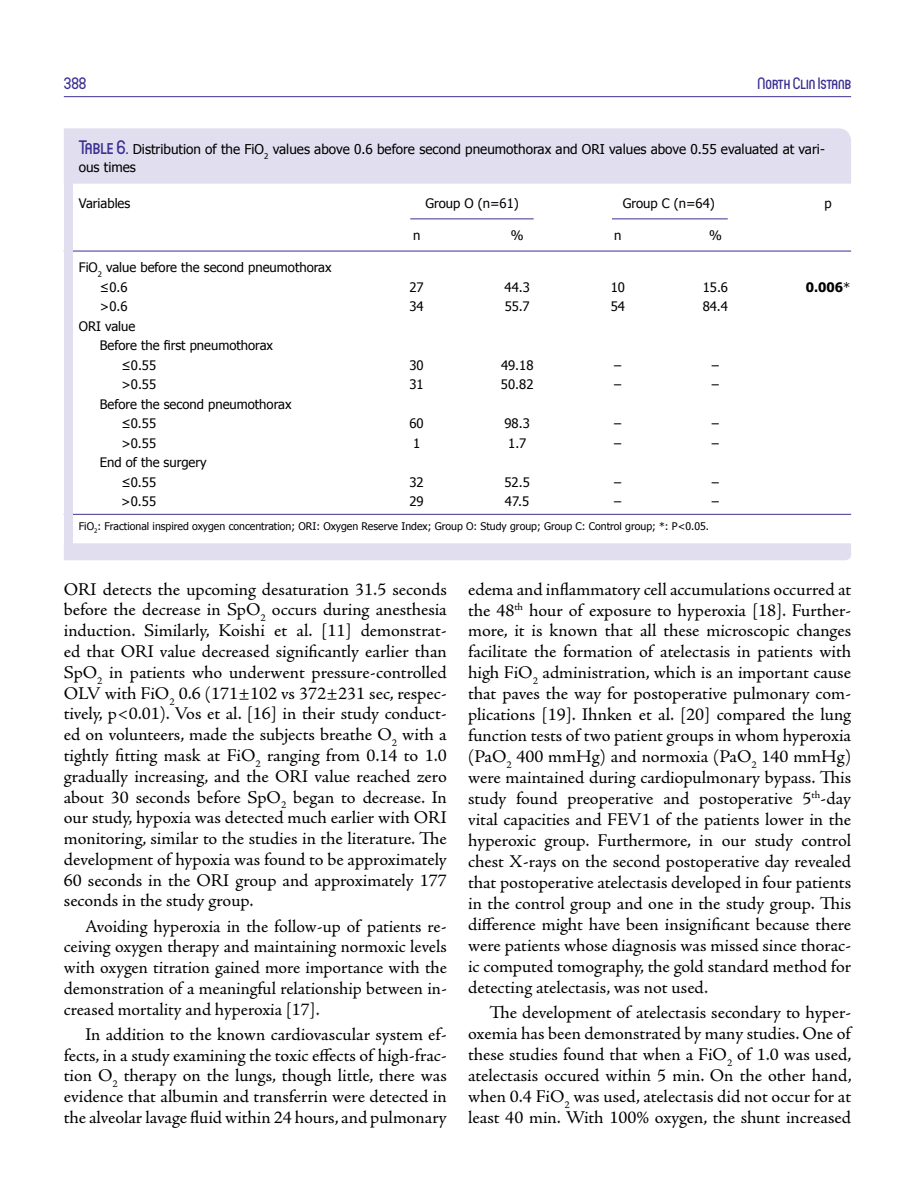
<style>
.page{position:relative;width:915px;height:1191px;background:#fff}
.page>*{position:absolute;margin:0;border:0;box-sizing:border-box;transform-origin:0 0}
.t1{font:18px/21px "Adobe Jenson Pro";letter-spacing:-.005em;color:#000;text-align:justify}
.t2{font:500 16.5px "Circula";color:#3c3091}
.t3{font:13.5px/18px "Tahoma";color:#000}
.t4{font:13.05px/19.5px "Tahoma";color:#000}
.t5{font:700 13.05px "Tahoma";color:#000}
.t6{font:10.5px "Tahoma";color:#000}
.s1{font-family:"Circula";font-weight:500;font-size:19.5px;color:#3c3091}
.s2{font-weight:400}
</style>
<div class="page">
<hr style="left:64px;top:96px;width:786px;height:1px;background:#3c3091">
<div style="left:64px;top:543px;width:786px;height:17px;background:#e1dfef"></div>
<div style="left:64px;top:128px;width:786px;height:56px;background:#e1dfef"></div>
<hr style="left:64px;top:514px;width:786px;height:1px;background:#3c3091">
<hr style="left:611px;top:218px;width:116px;height:1px;background:#3c3091">
<hr style="left:410px;top:218px;width:123px;height:1px;background:#3c3091">
<hr style="left:64px;top:251px;width:786px;height:1px;background:#3c3091">
<div style="left:64px;top:177px;width:8px;height:375px;background:#e1dfef"></div>
<p class="t2" style="left:64px;top:73px;width:24px">388</p>
<p class="t2" style="left:757px;top:73px;width:95px">North Clin Istanb</p>
<p class="t3" style="left:79px;top:140px;width:747px"><span class="s1">Table 6.</span> Distribution of the FiO<sub>2</sub> values above 0.6 before second pneumothorax and ORI values above 0.55 evaluated at vari&shy;ous times</p>
<p class="t4" style="left:79px;top:193px;width:53px">Variables</p>
<p class="t4" style="left:425px;top:193px;width:95px">Group O (n=61)</p>
<p class="t4" style="left:622px;top:193px;width:93px">Group C (n=64)</p>
<p class="t4" style="left:824px;top:193px;width:9px">p</p>
<p class="t4" style="left:413px;top:225px;width:9px">n</p>
<p class="t4" style="left:510px;top:225px;width:14px">%</p>
<p class="t4" style="left:614px;top:225px;width:9px">n</p>
<p class="t4" style="left:708px;top:225px;width:14px">%</p>
<p class="t4" style="left:100px;top:257px;width:233px;text-indent:-21px">FiO<sub>2</sub> value before the second pneumothorax ≤0.6</p>
<p class="t4" style="left:409px;top:277px;width:16px">27</p>
<p class="t4" style="left:504px;top:277px;width:27px">44.3</p>
<p class="t4" style="left:610px;top:277px;width:16px">10</p>
<p class="t4" style="left:702px;top:277px;width:27px">15.6</p>
<p class="t5" style="left:805px;top:278px;width:46px">0.006<span class="s2">*</span></p>
<p class="t4" style="left:100px;top:296px;width:29px">&gt;0.6</p>
<p class="t4" style="left:409px;top:296px;width:16px">34</p>
<p class="t4" style="left:504px;top:296px;width:27px">55.7</p>
<p class="t4" style="left:610px;top:296px;width:16px">54</p>
<p class="t4" style="left:702px;top:296px;width:27px">84.4</p>
<p class="t4" style="left:79px;top:316px;width:58px">ORI value</p>
<p class="t4" style="left:100px;top:335px;width:175px">Before the first pneumothorax</p>
<p class="t4" style="left:121px;top:355px;width:36px">≤0.55</p>
<p class="t4" style="left:409px;top:355px;width:16px">30</p>
<p class="t4" style="left:501px;top:355px;width:34px">49.18</p>
<p class="t4" style="left:614px;top:355px;width:9px">–</p>
<p class="t4" style="left:711px;top:355px;width:9px">–</p>
<p class="t4" style="left:121px;top:374px;width:36px">&gt;0.55</p>
<p class="t4" style="left:409px;top:374px;width:16px">31</p>
<p class="t4" style="left:501px;top:374px;width:34px">50.82</p>
<p class="t4" style="left:614px;top:374px;width:9px">–</p>
<p class="t4" style="left:711px;top:374px;width:9px">–</p>
<p class="t4" style="left:121px;top:394px;width:171px;text-indent:-22px">Before the second pneumothorax ≤0.55</p>
<p class="t4" style="left:409px;top:413px;width:16px">60</p>
<p class="t4" style="left:504px;top:413px;width:27px">98.3</p>
<p class="t4" style="left:614px;top:413px;width:9px">–</p>
<p class="t4" style="left:711px;top:413px;width:9px">–</p>
<p class="t4" style="left:121px;top:433px;width:36px">&gt;0.55</p>
<p class="t4" style="left:413px;top:433px;width:9px">1</p>
<p class="t4" style="left:508px;top:433px;width:19px">1.7</p>
<p class="t4" style="left:614px;top:433px;width:9px">–</p>
<p class="t4" style="left:711px;top:433px;width:9px">–</p>
<p class="t4" style="left:121px;top:452px;width:87px;text-indent:-22px">End of the surgery ≤0.55</p>
<p class="t4" style="left:409px;top:472px;width:16px">32</p>
<p class="t4" style="left:504px;top:472px;width:27px">52.5</p>
<p class="t4" style="left:614px;top:472px;width:9px">–</p>
<p class="t4" style="left:711px;top:472px;width:9px">–</p>
<p class="t4" style="left:121px;top:491px;width:36px">&gt;0.55</p>
<p class="t4" style="left:409px;top:491px;width:16px">29</p>
<p class="t4" style="left:505px;top:491px;width:26px">47.5</p>
<p class="t4" style="left:614px;top:491px;width:9px">–</p>
<p class="t4" style="left:711px;top:491px;width:9px">–</p>
<p class="t6" style="left:79px;top:519px;width:631px">FiO<sub>2</sub>: Fractional inspired oxygen concentration; ORI: Oxygen Reserve Index; Group O: Study group; Group C: Control group; *: P&lt;0.05.</p>
<p class="t1" style="left:64px;top:579px;width:384px">ORI detects the upcoming desaturation 31.5 seconds before the decrease in SpO<sub>2</sub> occurs during anesthesia induction. Similarly, Koishi et al. [11] demonstrat&shy;ed that ORI value decreased significantly earlier than SpO<sub>2</sub> in patients who underwent pressure-controlled OLV with FiO<sub>2</sub> 0.6 (171±102 vs 372±231 sec, respec&shy;tively, p&lt;0.01). Vos et al. [16] in their study conduct&shy;ed on volunteers, made the subjects breathe O<sub>2</sub> with a tightly fitting mask at FiO<sub>2</sub> ranging from 0.14 to 1.0 gradually increasing, and the ORI value reached zero about 30 seconds before SpO<sub>2</sub> began to decrease. In our study, hypoxia was detected much earlier with ORI monitoring, similar to the studies in the literature. The development of hypoxia was found to be approximately 60 seconds in the ORI group and approximately 177 seconds in the study group.</p>
<p class="t1" style="left:64px;top:915px;width:384px;text-indent:21px">Avoiding hyperoxia in the follow-up of patients re&shy;ceiving oxygen therapy and maintaining normoxic levels with oxygen titration gained more importance with the demonstration of a meaningful relationship between in&shy;creased mortality and hyperoxia [17].</p>
<p class="t1" style="left:64px;top:1024px;width:384px;text-indent:21px">In addition to the known cardiovascular system ef&shy;fects, in a study examining the toxic effects of high-frac&shy;tion O<sub>2</sub> therapy on the lungs, though little, there was evidence that albumin and transferrin were detected in the alveolar lavage fluid within 24 hours, and pulmonary</p>
<p class="t1" style="left:468px;top:579px;width:384px">edema and inflammatory cell accumulations occurred at the 48<sup>th</sup> hour of exposure to hyperoxia [18]. Further&shy;more, it is known that all these microscopic changes facilitate the formation of atelectasis in patients with high FiO<sub>2</sub> administration, which is an important cause that paves the way for postoperative pulmonary com&shy;plications [19]. Ihnken et al. [20] compared the lung function tests of two patient groups in whom hyperoxia (PaO<sub>2</sub> 400 mmHg) and normoxia (PaO<sub>2</sub> 140 mmHg) were maintained during cardiopulmonary bypass. This study found preoperative and postoperative 5<sup>th</sup>-day vital capacities and FEV1 of the patients lower in the hyperoxic group. Furthermore, in our study control chest X-rays on the second postoperative day revealed that postoperative atelectasis developed in four patients in the control group and one in the study group. This difference might have been insignificant because there were patients whose diagnosis was missed since thorac&shy;ic computed tomography, the gold standard method for detecting atelectasis, was not used.</p>
<p class="t1" style="left:468px;top:1002px;width:385px;text-indent:21px">The development of atelectasis secondary to hyper&shy;oxemia has been demonstrated by many studies. One of these studies found that when a FiO<sub>2</sub> of 1.0 was used, atelectasis occured within 5 min. On the other hand, when 0.4 FiO<sub>2</sub> was used, atelectasis did not occur for at least 40 min. With 100% oxygen, the shunt increased</p>
</div>
